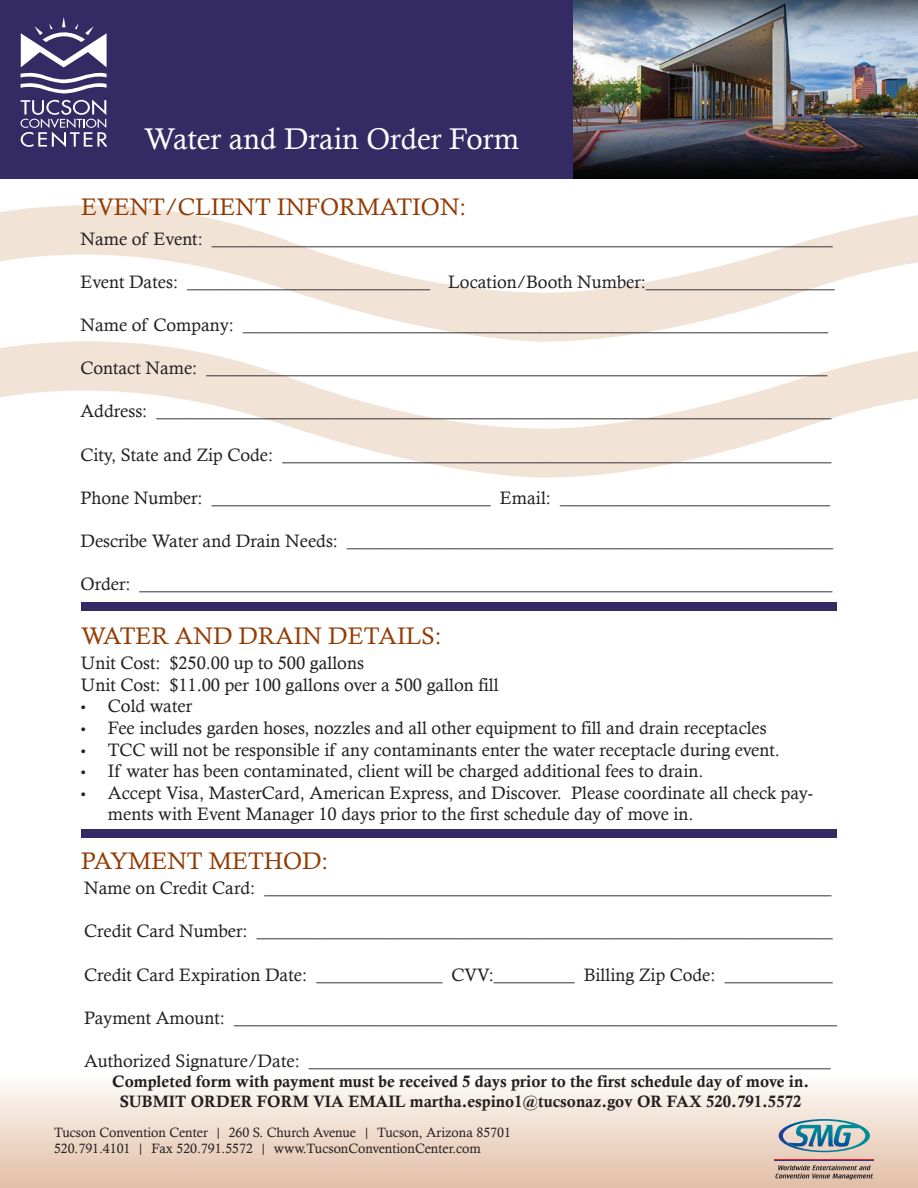
<style>
.page{position:relative;width:918px;height:1188px;background:#fff}
.page>*{position:absolute;margin:0;border:0;box-sizing:border-box;transform-origin:0 0}
.t1{font:30px "Calisto";color:#fff}
.t2{font:24px "Calisto";color:#933b03}
.t3{font:18px/21.6px "Calisto";color:#231f20}
.t4{font:16.5px/19.8px "Calis MT Bol";color:#231f20;text-align:center}
.t5{font:13.5px/16.2px "Calisto";color:#231f20}
.s1{font-family:"Myriad Pro"}
</style>
<div class="page">
<svg style="left:0;top:1085px;width:918px;height:103px"></svg>
<svg style="left:0;top:205px;width:918px;height:136px"></svg>
<svg style="left:0;top:341px;width:918px;height:137px"></svg>
<div style="left:0;top:0;width:573px;height:178px;background:#342b65"></div>
<svg style="left:21px;top:17px;width:87px;height:130px"></svg>
<img style="left:573px;top:0;width:345px;height:178px">
<div style="left:81px;top:602px;width:756px;height:9px;background:#342b65"></div>
<hr style="left:774px;top:1159px;width:100px;height:1px;background:#ee1d23">
<hr style="left:774px;top:1160px;width:100px;height:1px;background:#263996">
<svg style="left:779px;top:1119px;width:91px;height:33px"></svg>
<svg style="left:775px;top:1165px;width:98px;height:14px"></svg>
<div style="left:81px;top:829px;width:756px;height:9px;background:#342b65"></div>
<h1 class="t1" style="left:144px;top:121px;width:377px">Water and Drain Order Form</h1>
<h2 class="t2" style="left:81px;top:192px;width:387px">EVENT/CLIENT INFORMATION:</h2>
<p class="t3" style="left:80px;top:228px;width:754px">Name of Event: _____________________________________________________________________</p>
<p class="t3" style="left:80px;top:271px;width:756px">Event Dates: ___________________________ Location/Booth Number:_____________________</p>
<p class="t3" style="left:80px;top:314px;width:749px">Name of Company: _________________________________________________________________</p>
<p class="t3" style="left:80px;top:357px;width:749px">Contact Name: _____________________________________________________________________</p>
<p class="t3" style="left:80px;top:400px;width:753px">Address: ___________________________________________________________________________</p>
<p class="t3" style="left:80px;top:444px;width:752px">City, State and Zip Code: _____________________________________________________________</p>
<p class="t3" style="left:80px;top:487px;width:751px">Phone Number: _______________________________ Email: ______________________________</p>
<p class="t3" style="left:80px;top:530px;width:754px">Describe Water and Drain Needs: ______________________________________________________</p>
<p class="t3" style="left:80px;top:573px;width:754px">Order: _____________________________________________________________________________</p>
<h2 class="t2" style="left:81px;top:622px;width:362px">WATER AND DRAIN DETAILS:</h2>
<p class="t3" style="left:81px;top:652px;width:419px">Unit Cost: $250.00 up to 500 gallons<br>Unit Cost: $11.00 per 100 gallons over a 500 gallon fill</p>
<p class="t3" style="left:81px;top:695px;width:113px"><span class="s1">•</span> Cold water</p>
<p class="t3" style="left:81px;top:717px;width:687px"><span class="s1">•</span> Fee includes garden hoses, nozzles and all other equipment to fill and drain receptacles</p>
<p class="t3" style="left:81px;top:738px;width:700px"><span class="s1">•</span> TCC will not be responsible if any contaminants enter the water receptacle during event.</p>
<p class="t3" style="left:81px;top:760px;width:624px"><span class="s1">•</span> If water has been contaminated, client will be charged additional fees to drain.</p>
<p class="t3" style="left:108px;top:782px;width:707px;text-indent:-27px"><span class="s1">•</span> Accept Visa, MasterCard, American Express, and Discover. Please coordinate all check pay&shy;ments with Event Manager 10 days prior to the first schedule day of move in.</p>
<h2 class="t2" style="left:81px;top:847px;width:249px">PAYMENT METHOD:</h2>
<p class="t3" style="left:84px;top:877px;width:749px">Name on Credit Card: _______________________________________________________________</p>
<p class="t3" style="left:84px;top:920px;width:750px">Credit Card Number: ________________________________________________________________</p>
<p class="t3" style="left:84px;top:964px;width:750px">Credit Card Expiration Date: ______________ CVV:_________ Billing Zip Code: ____________</p>
<p class="t3" style="left:84px;top:1007px;width:754px">Payment Amount: ___________________________________________________________________</p>
<p class="t3" style="left:84px;top:1050px;width:748px">Authorized Signature/Date: __________________________________________________________</p>
<p class="t4" style="left:112px;top:1071px;width:698px">Completed form with payment must be received 5 days prior to the first schedule day of move in.<br>SUBMIT ORDER FORM VIA EMAIL martha.espino1@tucsonaz.gov OR FAX 520.791.5572</p>
<p class="t5" style="left:54px;top:1124px;width:458px">Tucson Convention Center | 260 S. Church Avenue | Tucson, Arizona 85701<br>520.791.4101 | Fax 520.791.5572 | www.TucsonConventionCenter.com</p>
</div>
